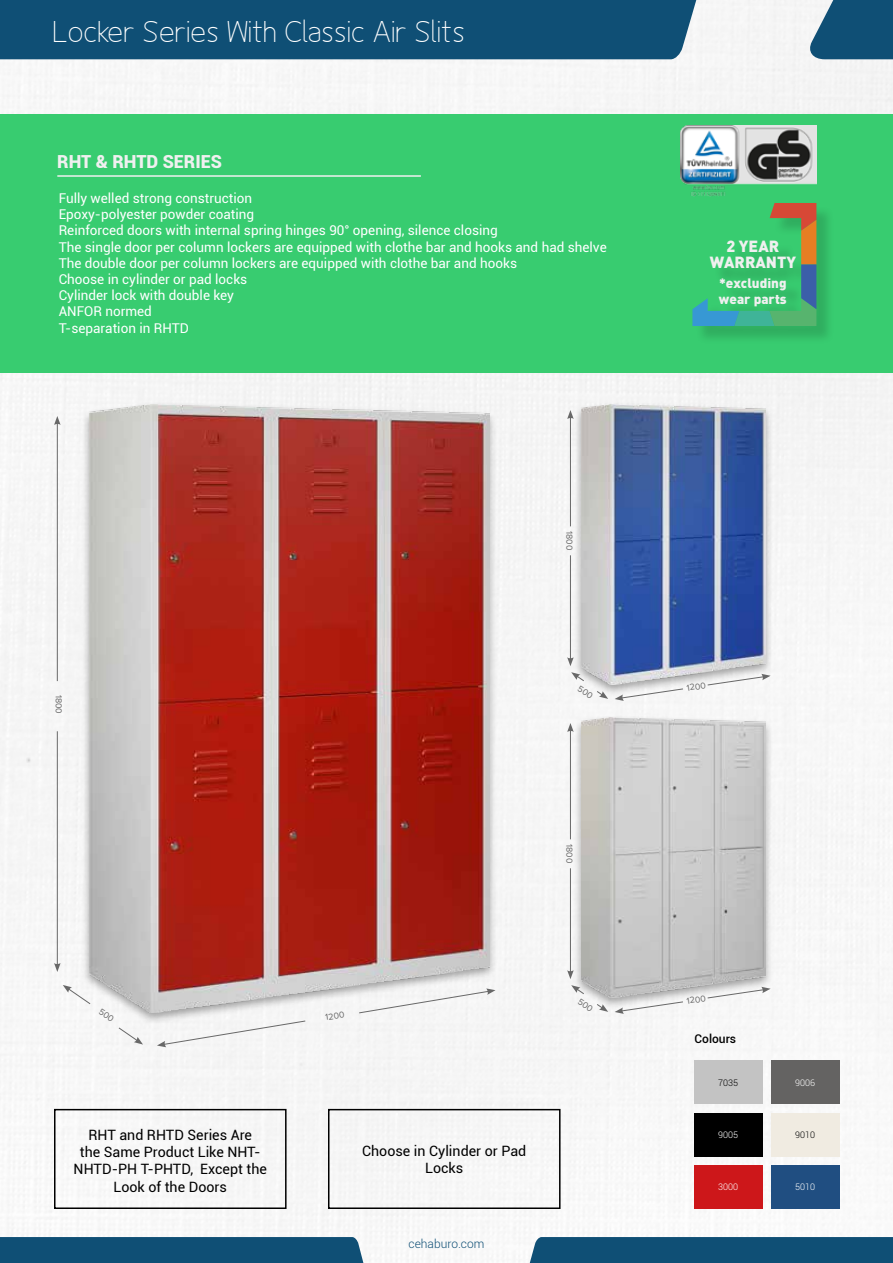
<style>
.page{position:relative;width:893px;height:1263px;background:#fff}
.page>*{position:absolute;margin:0;border:0;box-sizing:border-box;transform-origin:0 0}
.t1{font:200 30px "Fineness Pro";color:#fff}
.t2{font:900 18px "Roboto";color:#f0f0f0}
.t3{font:15.9px/15.9px "DIN Black";color:#f0f0f0;text-align:center}
.t4{font:14.25px/17.1px "Roboto";color:#000;text-align:center}
.t5{font:13.5px/16.2px "Roboto";color:#fff}
.t6{font:13.5px/15.9px "DIN Black";color:#f0f0f0}
.t7{font:300 12px "Roboto";color:#0f4f75}
.t8{font:500 12px "Roboto";color:#000}
.t9{font:9px "Proxima Nova";color:#686868}
.t10{font:300 9px "Roboto";color:#fff}
.t11{font:300 9px "Roboto";color:#000}
</style>
<div class="page">
<img style="left:0;top:0;width:893px;height:1262px">
<svg style="left:807px;top:0;width:86px;height:59px"></svg>
<div style="left:0;top:0;width:700px;height:59px;background:#0f4f75"></div>
<div style="left:0;top:1237px;width:368px;height:26px;background:#0f4f75"></div>
<div style="left:525px;top:1237px;width:368px;height:26px;background:#0f4f75"></div>
<div style="left:0;top:115px;width:893px;height:258px;background:#38cc70"></div>
<hr style="left:57px;top:175px;width:364px;height:2px;background:#f0f0f0">
<div style="left:573px;top:401px;width:200px;height:296px;background:#000;opacity:.35"></div>
<img style="left:581px;top:405px;width:184px;height:280px">
<div style="left:573px;top:714px;width:200px;height:296px;background:#000;opacity:.35"></div>
<img style="left:581px;top:718px;width:184px;height:280px">
<div style="left:81px;top:401px;width:416px;height:624px;background:#000;opacity:.35"></div>
<img style="left:89px;top:405px;width:400px;height:607px">
<hr style="left:57px;top:422px;width:1px;height:259px;background:#686868">
<svg style="left:54px;top:416px;width:7px;height:9px"></svg>
<hr style="left:570px;top:417px;width:1px;height:109px;background:#686868">
<svg style="left:567px;top:410px;width:7px;height:9px"></svg>
<hr style="left:570px;top:729px;width:1px;height:110px;background:#686868">
<svg style="left:567px;top:723px;width:7px;height:9px"></svg>
<hr style="left:57px;top:731px;width:1px;height:234px;background:#686868">
<svg style="left:54px;top:963px;width:7px;height:9px"></svg>
<hr style="left:570px;top:555px;width:1px;height:105px;background:#686868">
<svg style="left:567px;top:657px;width:7px;height:9px"></svg>
<hr style="left:570px;top:868px;width:1px;height:105px;background:#686868">
<svg style="left:567px;top:970px;width:7px;height:9px"></svg>
<svg style="left:63px;top:985px;width:28px;height:19px"></svg>
<svg style="left:359px;top:988px;width:136px;height:25px"></svg>
<svg style="left:708px;top:674px;width:63px;height:11px"></svg>
<svg style="left:708px;top:987px;width:63px;height:11px"></svg>
<svg style="left:157px;top:1020px;width:149px;height:27px"></svg>
<svg style="left:615px;top:688px;width:68px;height:13px"></svg>
<svg style="left:615px;top:1001px;width:68px;height:13px"></svg>
<div style="left:54px;top:1109px;width:233px;height:100px;border:2px solid #000"></div>
<div style="left:328px;top:1109px;width:233px;height:100px;border:2px solid #000"></div>
<div style="left:695px;top:1060px;width:68px;height:44px;background:#c3c3c3"></div>
<div style="left:695px;top:1113px;width:68px;height:43px;background:#000"></div>
<div style="left:695px;top:1165px;width:68px;height:44px;background:#cd171a"></div>
<div style="left:771px;top:1060px;width:69px;height:44px;background:#646362"></div>
<div style="left:771px;top:1113px;width:69px;height:43px;background:#f0ebe1"></div>
<div style="left:771px;top:1165px;width:69px;height:44px;background:#204e81"></div>
<img style="left:681px;top:125px;width:135px;height:71px">
<div style="left:695px;top:205px;width:140px;height:140px;background:#000;opacity:.15"></div>
<svg style="left:692px;top:203px;width:124px;height:123px"></svg>
<svg style="left:98px;top:1008px;width:45px;height:36px"></svg>
<svg style="left:571px;top:672px;width:37px;height:27px"></svg>
<svg style="left:571px;top:985px;width:37px;height:27px"></svg>
<h1 class="t1" style="left:54px;top:14px;width:414px">Locker Series With Classic Air Slits</h1>
<h2 class="t2" style="left:57px;top:149px;width:166px">RHT &amp; RHTD SERIES</h2>
<p class="t5" style="left:59px;top:190px;width:550px">Fully welled strong construction<br>Epoxy-polyester powder coating<br>Reinforced doors with internal spring hinges 90° opening, silence closing<br>The single door per column lockers are equipped with clothe bar and hooks and had shelve The double door per column lockers are equipped with clothe bar and hooks<br>Choose in cylinder or pad locks<br>Cylinder lock with double key<br>ANFOR normed<br>T-separation in RHTD</p>
<p class="t9" style="left:63px;top:695px;width:21px;rotate:90deg">1800</p>
<p class="t9" style="left:574px;top:531px;width:21px;rotate:90deg">1800</p>
<p class="t9" style="left:574px;top:844px;width:21px;rotate:90deg">1800</p>
<p class="t4" style="left:74px;top:1126px;width:195px">RHT and RHTD Series Are<br>the Same Product Like NHT-<br>NHTD-PH T-PHTD, Except the<br>Look of the Doors</p>
<p class="t9" style="left:325px;top:1013px;width:21px;rotate:-9deg">1200</p>
<p class="t4" style="left:362px;top:1141px;width:166px">Choose in Cylinder or Pad<br>Locks</p>
<p class="t7" style="left:409px;top:1235px;width:77px">cehaburo.com</p>
<p class="t3" style="left:710px;top:238px;width:88px">2 YEAR<br>WARRANTY</p>
<p class="t6" style="left:719px;top:274px;width:69px">*excluding wear parts</p>
<p class="t9" style="left:686px;top:684px;width:21px;rotate:-9deg">1200</p>
<p class="t9" style="left:686px;top:997px;width:21px;rotate:-9deg">1200</p>
<p class="t8" style="left:695px;top:1030px;width:43px">Colours</p>
<p class="t11" style="left:718px;top:1076px;width:21px">7035</p>
<p class="t10" style="left:718px;top:1128px;width:21px">9005</p>
<p class="t10" style="left:718px;top:1181px;width:21px">3000</p>
<p class="t10" style="left:795px;top:1076px;width:21px">9006</p>
<p class="t11" style="left:795px;top:1128px;width:21px">9010</p>
<p class="t10" style="left:795px;top:1181px;width:21px">5010</p>
</div>
